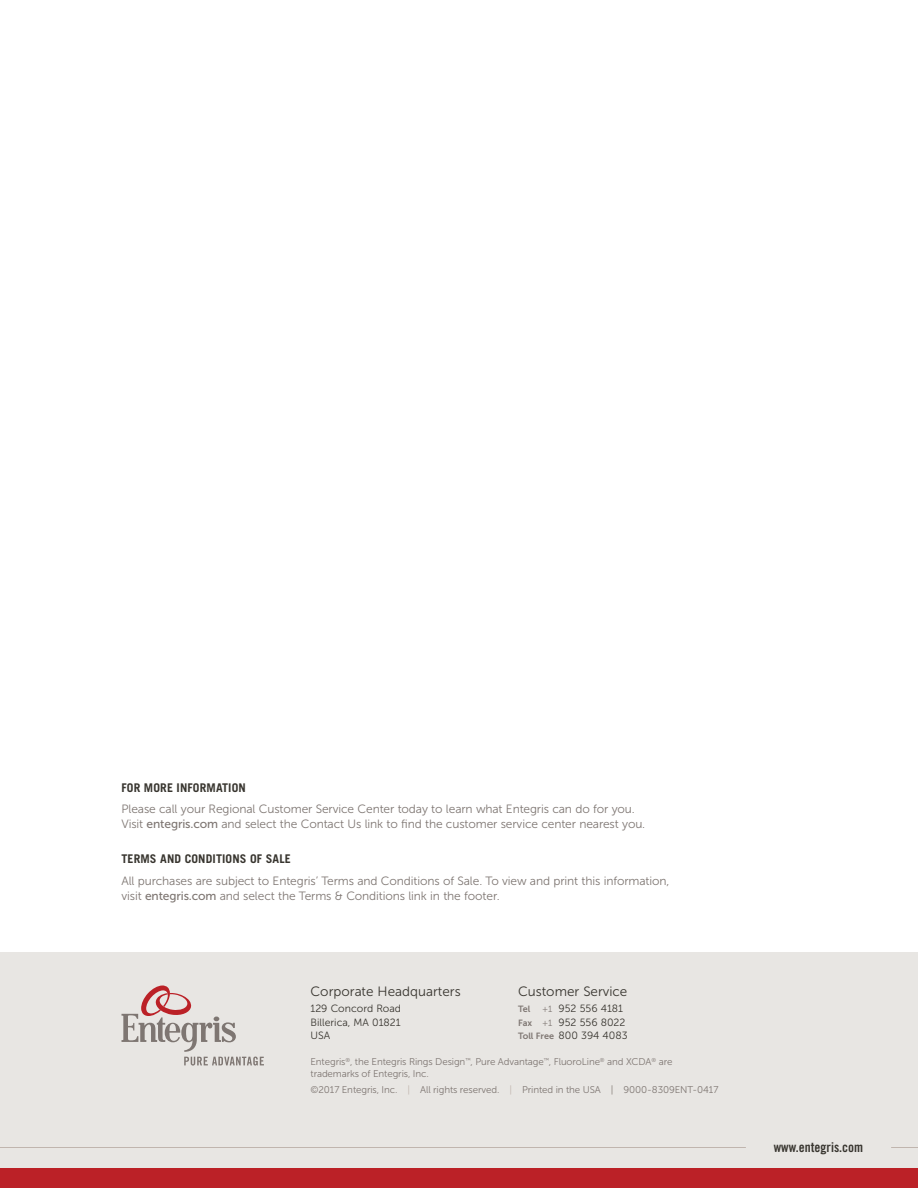
<style>
.page{position:relative;width:918px;height:1188px;background:#fff}
.page>*{position:absolute;margin:0;border:0;box-sizing:border-box;transform-origin:0 0}
.t1{font:13.5px "Museo Sans 300";color:#38352f}
.t2{font:13.5px "Trade Gothic LT Std Bd Cn 20";color:#38352f}
.t3{font:12px/15px "Museo Sans 300";letter-spacing:-.01em;color:#7e7672}
.t4{font:700 12px "Trade Gothic LT Std";letter-spacing:.01em;color:#38352f}
.t5{font:10.5px/13.5px "Museo Sans 300";color:#38352f;text-align:justify}
.t6{font:9.75px/12px "Museo Sans 300";letter-spacing:-.01em;color:#7e7672}
.t7{font:9px "Museo Sans 700";color:#7e7672}
.s1{font-family:"Museo Sans 500"}
.s2{font-size:9px;color:#7e7672}
.s3{font-family:"Museo Sans 700";font-size:9px;color:#7e7672}
.s4{color:#c0b5ae}
</style>
<div class="page">
<div style="left:0;top:952px;width:918px;height:216px;background:#e8e6e3"></div>
<div style="left:0;top:1168px;width:918px;height:20px;background:#bb2127"></div>
<svg style="left:122px;top:986px;width:142px;height:80px"></svg>
<svg style="left:891px;top:1147px;width:27px;height:1px"></svg>
<hr style="left:0;top:1147px;width:746px;height:1px;background:#c0b5ae">
<p class="t4" style="left:122px;top:780px;width:126px">FOR MORE INFORMATION</p>
<p class="t3" style="left:122px;top:802px;width:525px">Please call your Regional Customer Service Center today to learn what Entegris can do for you.<br>Visit <span class="s1">entegris.com</span> and select the Contact Us link to find the customer service center nearest you.</p>
<p class="t4" style="left:122px;top:851px;width:171px">TERMS AND CONDITIONS OF SALE</p>
<p class="t3" style="left:122px;top:873px;width:549px">All purchases are subject to Entegris’ Terms and Conditions of Sale. To view and print this information, visit <span class="s1">entegris.com</span> and select the Terms &amp; Conditions link in the footer.</p>
<p class="t1" style="left:310px;top:984px;width:152px">Corporate Headquarters</p>
<p class="t1" style="left:518px;top:984px;width:111px">Customer Service</p>
<p class="t5" style="left:310px;top:1002px;width:92px">129 Concord Road Billerica, MA 01821<br>USA</p>
<p class="t7" style="left:518px;top:1004px;width:14px">Tel</p>
<p class="t5" style="left:518px;top:1002px;width:111px;text-align:left;text-indent:24px"><span class="s2">+1</span> 952 556 4181<br><span class="s3">Fax</span> <span class="s2">+1</span> 952 556 8022<br><span class="s3">Toll Free</span> 800 394 4083</p>
<p class="t6" style="left:310px;top:1056px;width:363px">Entegris<sup>®</sup>, the Entegris Rings Design<sup>™</sup>, Pure Advantage<sup>™</sup>, FluoroLine<sup>®</sup> and XCDA<sup>®</sup> are trademarks of Entegris, Inc.</p>
<p class="t6" style="left:310px;top:1083px;width:409px">©2017 Entegris, Inc. <span class="s4">|</span> All rights reserved. <span class="s4">|</span> Printed in the USA | 9000-8309ENT-0417</p>
<p class="t2" style="left:774px;top:1139px;width:91px">www.entegris.com</p>
</div>
